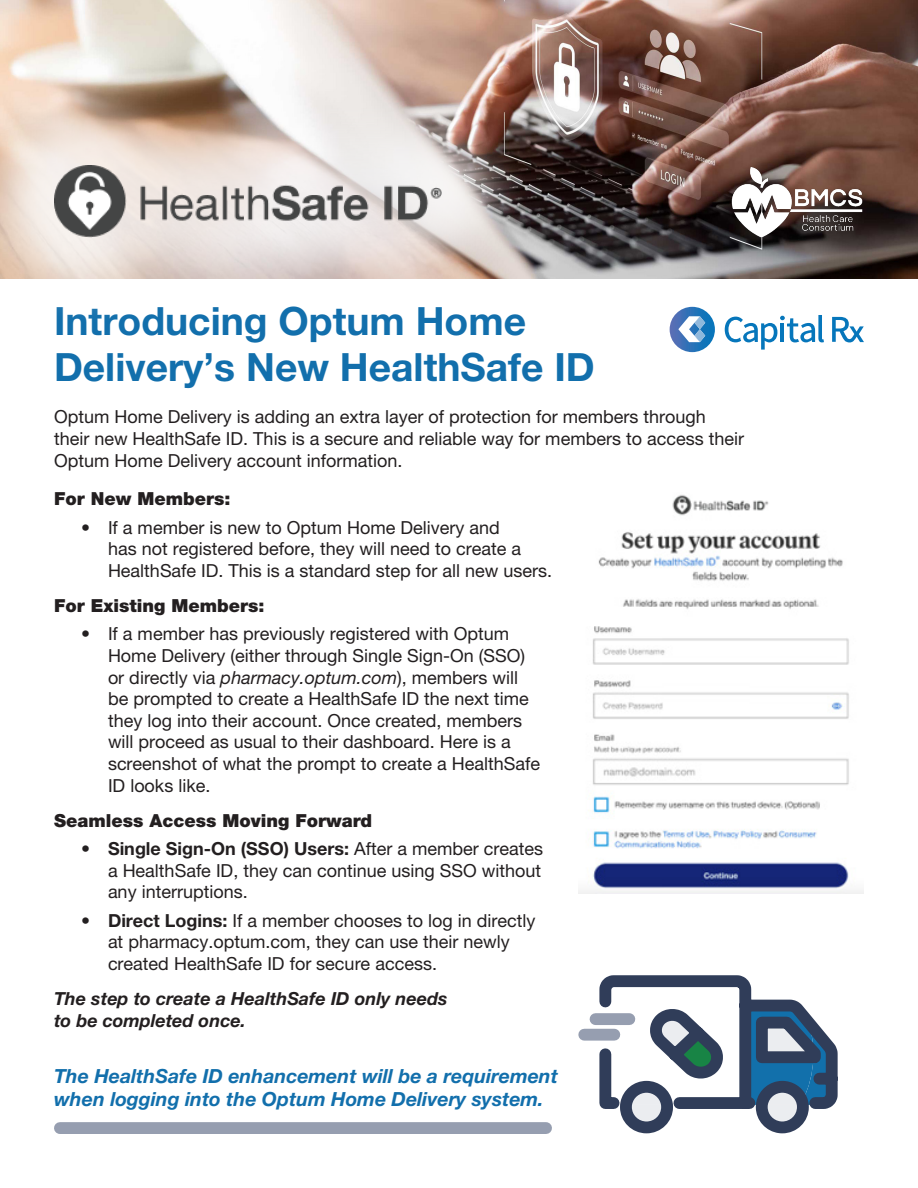
<style>
.page{position:relative;width:918px;height:1188px;background:#fff}
.page>*{position:absolute;margin:0;border:0;box-sizing:border-box;transform-origin:0 0}
.t1{font:700 39px/46.8px "Helvetica Neue LT Pro";color:#126fac}
.t2{font:italic 700 19.5px/23.4px "Helvetica Neue LT Pro";color:#126fac}
.t3{font:18px/21.6px "Helvetica Neue LT Pro";color:#231f20}
.t4{font:900 18px "Helvetica Neue LT Pro";color:#231f20}
.t5{font:italic 700 18px/21.6px "Helvetica Neue LT Pro";color:#231f20}
.s1{font-style:italic}
.s2{font-weight:700}
</style>
<div class="page">
<img style="left:0;top:0;width:918px;height:279px">
<div style="left:0;top:75px;width:530px;height:251px;background:#fff;opacity:.75"></div>
<img style="left:54px;top:165px;width:388px;height:74px">
<img style="left:578px;top:495px;width:286px;height:398px">
<img style="left:730px;top:165px;width:134px;height:74px">
<div style="left:584px;top:1029px;width:30px;height:12px;background:#969eb0"></div>
<svg style="left:594px;top:975px;width:244px;height:159px"></svg>
<div style="left:60px;top:1122px;width:486px;height:12px;background:#969eb0"></div>
<svg style="left:725px;top:315px;width:99px;height:35px"></svg>
<svg style="left:832px;top:317px;width:32px;height:25px"></svg>
<svg style="left:670px;top:307px;width:45px;height:45px"></svg>
<p class="t1" style="left:54px;top:297px;width:542px">Introducing Optum Home<br>Delivery’s New HealthSafe ID</p>
<p class="t3" style="left:54px;top:406px;width:692px">Optum Home Delivery is adding an extra layer of protection for members through their new HealthSafe ID. This is a secure and reliable way for members to access their<br>Optum Home Delivery account information.</p>
<p class="t4" style="left:54px;top:488px;width:178px">For New Members:</p>
<p class="t3" style="left:108px;top:516px;width:446px;text-indent:-27px">• If a member is new to Optum Home Delivery and<br>has not registered before, they will need to create a<br>HealthSafe ID. This is a standard step for all new users.</p>
<p class="t4" style="left:54px;top:595px;width:212px">For Existing Members:</p>
<p class="t3" style="left:108px;top:623px;width:434px;text-indent:-27px">• If a member has previously registered with Optum Home Delivery (either through Single Sign-On (SSO) or directly via <span class="s1">pharmacy.optum.com</span>), members will be prompted to create a HealthSafe ID the next time they log into their account. Once created, members will proceed as usual to their dashboard. Here is a screenshot of what the prompt to create a HealthSafe ID looks like.</p>
<p class="t4" style="left:54px;top:810px;width:320px">Seamless Access Moving Forward</p>
<p class="t3" style="left:108px;top:838px;width:437px;text-align:justify;text-indent:-27px"><span class="s2">• Single Sign-On (SSO) Users:</span> After a member creates a HealthSafe ID, they can continue using SSO without any interruptions.</p>
<p class="t3" style="left:108px;top:909px;width:429px;text-indent:-27px"><span class="s2">• Direct Logins:</span> If a member chooses to log in directly at pharmacy.optum.com, they can use their newly created HealthSafe ID for secure access.</p>
<p class="t5" style="left:54px;top:987px;width:395px">The step to create a HealthSafe ID only needs to be completed once.</p>
<p class="t2" style="left:54px;top:1064px;width:506px">The HealthSafe ID enhancement will be a requirement when logging into the Optum Home Delivery system.</p>
</div>
